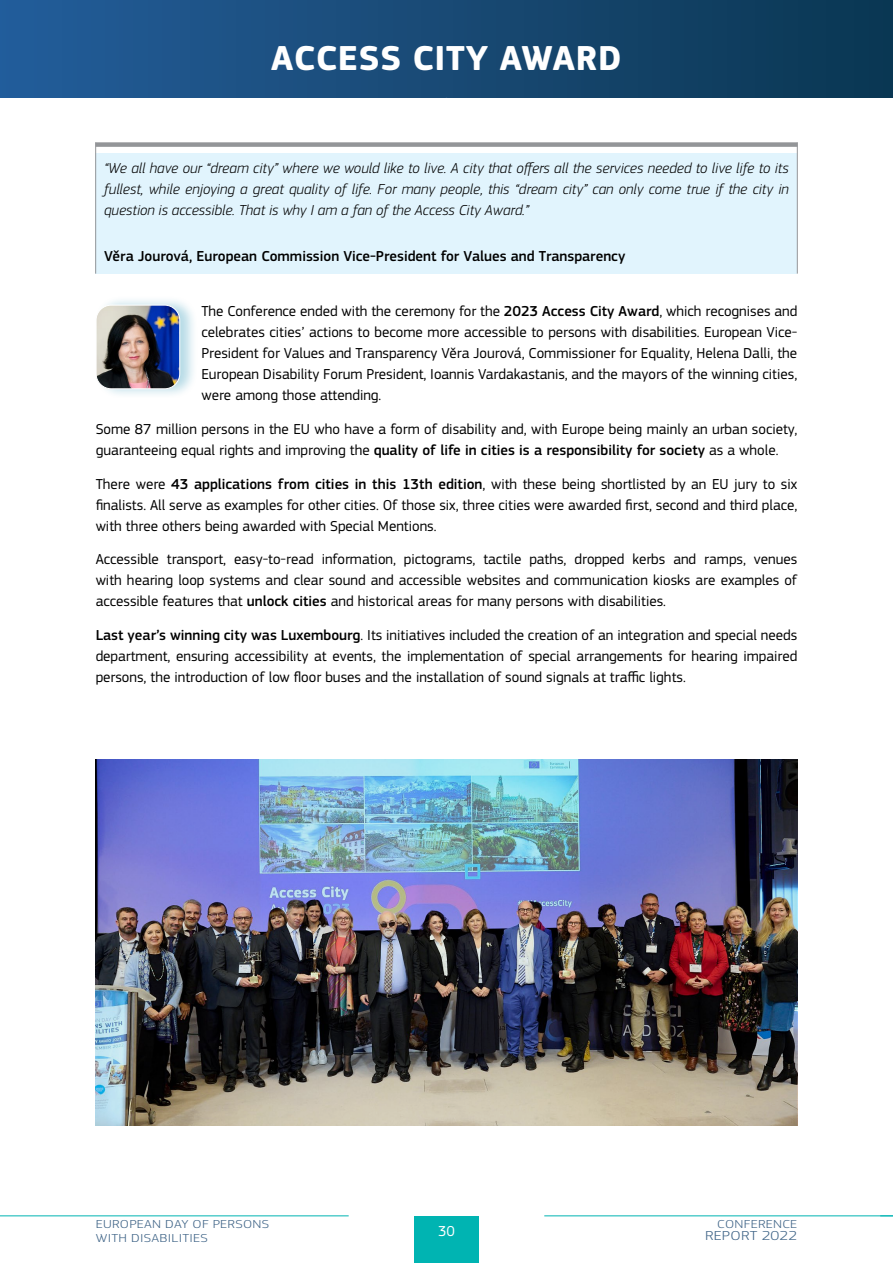
<style>
.page{position:relative;width:893px;height:1263px;background:#fff}
.page>*{position:absolute;margin:0;border:0;box-sizing:border-box;transform-origin:0 0}
.t1{font:700 36px "EC Square Sans Pro";letter-spacing:.02em;color:#fff}
.Text{font:15px/21px "EC Square Sans Pro";color:#000;text-align:justify}
.t2{font:italic 300 15px/21px "EC Square Sans Pro";color:#000;text-align:justify}
.t3{font:500 15px "EC Square Sans Pro";color:#000}
.t4{font:15px "EC Square Sans Pro";color:#fff}
.t5{font:300 13.5px "EC Square Sans Pro";letter-spacing:.02em;color:#3f6487;scale:1.22 1}
.t6{font:300 12px/14.1px "EC Square Sans Pro";letter-spacing:.02em;color:#3f6487;scale:1.22 1}
.s1{font-weight:500}
</style>
<div class="page">
<div style="left:0;top:0;width:893px;height:98px;background:linear-gradient(to right,#245d99,#0b3751)"></div>
<div style="left:96px;top:153px;width:701px;height:121px;background:#e1f4fd"></div>
<hr style="left:95px;top:142px;width:1px;height:132px;background:#939598">
<hr style="left:797px;top:142px;width:1px;height:132px;background:#939598">
<div style="left:95px;top:142px;width:702px;height:5px;background:#939598"></div>
<div style="left:94px;top:295px;width:105px;height:104px;background:#0e87ad;opacity:.3"></div>
<img style="left:96px;top:305px;width:84px;height:84px">
<div style="left:96px;top:305px;width:84px;height:84px;border:1px solid #fff;border-radius:15px"></div>
<img style="left:96px;top:759px;width:701px;height:367px">
<div style="left:414px;top:1216px;width:65px;height:47px;background:#00b4b2"></div>
<hr style="left:544px;top:1215px;width:349px;height:1px;background:#00b4b2">
<hr style="left:0;top:1215px;width:349px;height:1px;background:#00b4b2">
<svg style="left:880px;top:1215px;width:13px;height:1px"></svg>
<h1 class="t1" style="left:271px;top:36px;width:352px">ACCESS CITY AWARD</h1>
<p class="t2" style="left:104px;top:157px;width:686px">“We all have our “dream city” where we would like to live. A city that offers all the services needed to live life to its fullest, while enjoying a great quality of life. For many people, this “dream city” can only come true if the city in question is accessible. That is why I am a fan of the Access City Award.”</p>
<p class="t3" style="left:104px;top:248px;width:523px">Věra Jourová, European Commission Vice-President for Values and Transparency</p>
<p class="Text" style="left:201px;top:301px;width:597px">The Conference ended with the ceremony for the <span class="s1">2023 Access City Award</span>, which recognises and celebrates cities’ actions to become more accessible to persons with disabilities. European Vice-President for Values and Transparency Věra Jourová, Commissioner for Equality, Helena Dalli, the European Disability Forum President, Ioannis Vardakastanis, and the mayors of the winning cities, were among those attending.</p>
<p class="Text" style="left:96px;top:418px;width:703px">Some 87 million persons in the EU who have a form of disability and, with Europe being mainly an urban society, guaranteeing equal rights and improving the <span class="s1">quality of life in cities is a responsibility for society</span> as a whole.</p>
<p class="Text" style="left:96px;top:473px;width:703px">There were <span class="s1">43 applications from cities in this 13th edition</span>, with these being shortlisted by an EU jury to six finalists. All serve as examples for other cities. Of those six, three cities were awarded first, second and third place, with three others being awarded with Special Mentions.</p>
<p class="Text" style="left:96px;top:549px;width:703px">Accessible transport, easy-to-read information, pictograms, tactile paths, dropped kerbs and ramps, venues with hearing loop systems and clear sound and accessible websites and communication kiosks are examples of accessible features that <span class="s1">unlock cities</span> and historical areas for many persons with disabilities.</p>
<p class="Text" style="left:96px;top:625px;width:703px"><span class="s1">Last year’s winning city was Luxembourg</span>. Its initiatives included the creation of an integration and special needs department, ensuring accessibility at events, the implementation of special arrangements for hearing impaired persons, the introduction of low floor buses and the installation of sound signals at traffic lights.</p>
<p class="t6" style="left:96px;top:1217px;width:144px">EUROPEAN DAY OF PERSONS<br>WITH DISABILITIES</p>
<p class="t4" style="left:438px;top:1222px;width:18px">30</p>
<p class="t6" style="left:717px;top:1217px;width:67px">CONFERENCE</p>
<p class="t5" style="left:705px;top:1227px;width:77px">REPORT 2022</p>
</div>
